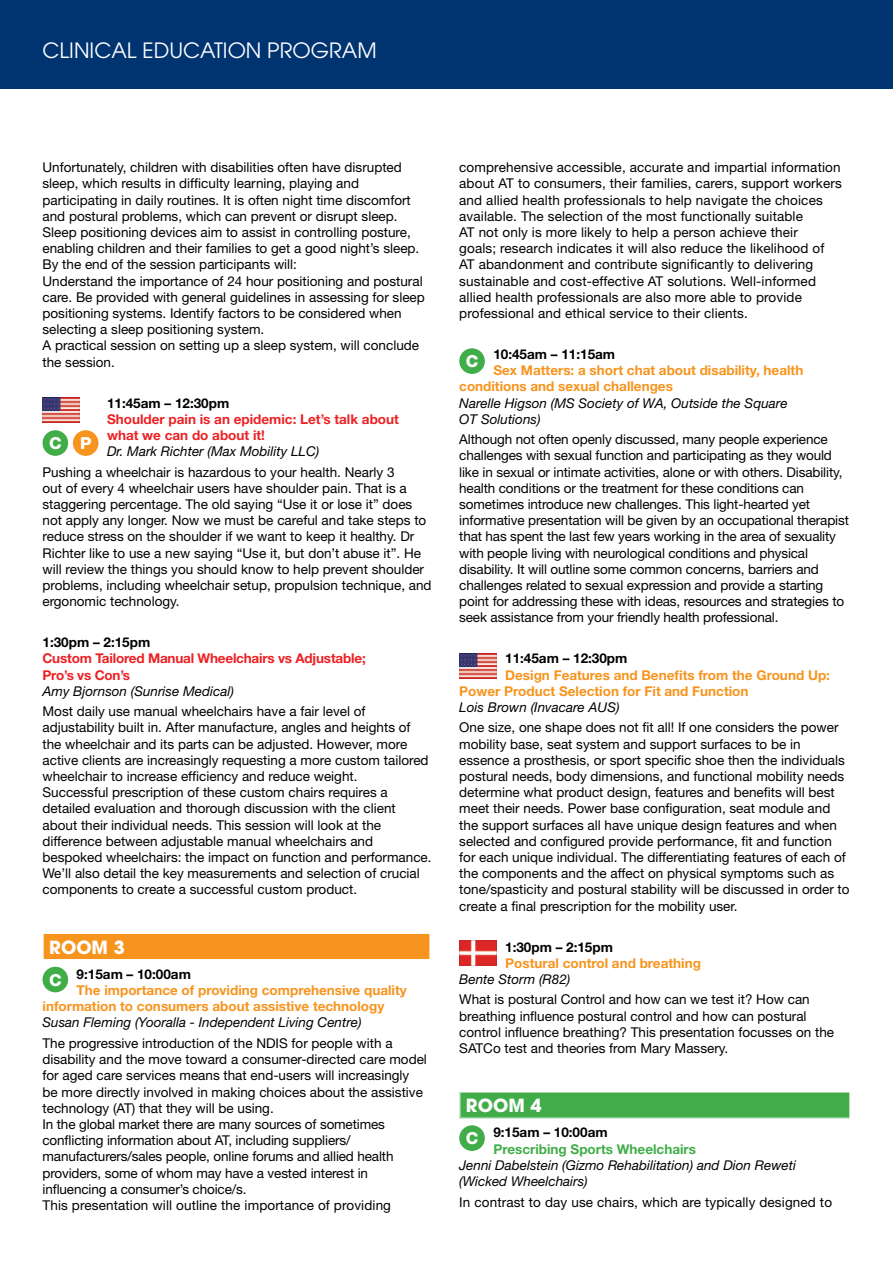
<style>
.page{position:relative;width:893px;height:1263px;background:#fff}
.page>*{position:absolute;margin:0;border:0;box-sizing:border-box;transform-origin:0 0}
.t1{font:21px "Avant Garde";color:#fff}
.t2{font:700 18px "Avant Garde";color:#fff}
.t3{font:800 16.65px "Helvetica Neue";color:#fff}
.t4{font:13.5px/16.2px "Helvetica Neue";color:#000}
.t5{font:700 13.5px/16.2px "Helvetica Neue";color:#f7941e}
.t6{font:italic 13.5px/16.2px "Helvetica Neue";color:#000}
.t7{font:700 13.5px/16.2px "Helvetica Neue";letter-spacing:-.015em;color:#ed2124}
.t8{font:700 13.5px "Helvetica Neue";color:#000}
.t9{font:700 13.5px/16.2px "Helvetica Neue";color:#41ad49}
.s1{font-weight:800;font-size:16.65px;color:#fff}
.s2{color:#000}
</style>
<div class="page">
<div style="left:0;top:0;width:893px;height:88px;background:#003471"></div>
<div style="left:43px;top:430px;width:25px;height:26px;background:#41ad49;border-radius:50%"></div>
<div style="left:73px;top:430px;width:26px;height:26px;background:#f7941e;border-radius:50%"></div>
<img style="left:43px;top:398px;width:37px;height:25px">
<div style="left:43px;top:933px;width:387px;height:26px;background:#f7941e"></div>
<hr style="left:43px;top:933px;width:388px;height:1px;background:#fff">
<svg style="left:43px;top:934px;width:1px;height:25px"></svg>
<hr style="left:429px;top:934px;width:2px;height:25px;background:#fff">
<div style="left:43px;top:967px;width:25px;height:25px;background:#41ad49;border-radius:50%"></div>
<div style="left:459px;top:348px;width:26px;height:26px;background:#41ad49;border-radius:50%"></div>
<img style="left:459px;top:653px;width:38px;height:25px">
<img style="left:459px;top:940px;width:38px;height:25px">
<div style="left:460px;top:1092px;width:390px;height:26px;background:#41ad49"></div>
<svg style="left:459px;top:1092px;width:1px;height:25px"></svg>
<svg style="left:849px;top:1092px;width:1px;height:25px"></svg>
<hr style="left:459px;top:1117px;width:391px;height:2px;background:#fff">
<div style="left:459px;top:1125px;width:26px;height:26px;background:#41ad49;border-radius:50%"></div>
<h1 class="t1" style="left:43px;top:38px;width:336px">CLINICAL EDUCATION PROGRAM</h1>
<p class="t4" style="left:43px;top:159px;width:384px">Unfortunately, children with disabilities often have disrupted sleep, which results in difficulty learning, playing and participating in daily routines. It is often night time discomfort and postural problems, which can prevent or disrupt sleep.<br>Sleep positioning devices aim to assist in controlling posture, enabling children and their families to get a good night’s sleep.<br>By the end of the session participants will:<br>Understand the importance of 24 hour positioning and postural care. Be provided with general guidelines in assessing for sleep positioning systems. Identify factors to be considered when selecting a sleep positioning system.<br>A practical session on setting up a sleep system, will conclude the session.</p>
<p class="t8" style="left:107px;top:394px;width:124px">11:45am – 12:30pm</p>
<p class="t7" style="left:107px;top:410px;width:293px">Shoulder pain is an epidemic: Let’s talk about what we can do about it!</p>
<p class="t6" style="left:107px;top:443px;width:214px">Dr. Mark Richter (Max Mobility LLC)</p>
<p class="t4" style="left:43px;top:463px;width:391px">Pushing a wheelchair is hazardous to your health. Nearly 3<br>out of every 4 wheelchair users have shoulder pain. That is a staggering percentage. The old saying “Use it or lose it” does not apply any longer. Now we must be careful and take steps to reduce stress on the shoulder if we want to keep it healthy. Dr Richter like to use a new saying “Use it, but don’t abuse it”. He will review the things you should know to help prevent shoulder problems, including wheelchair setup, propulsion technique, and ergonomic technology.</p>
<p class="t8" style="left:43px;top:634px;width:109px">1:30pm – 2:15pm</p>
<p class="t7" style="left:43px;top:650px;width:325px">Custom Tailored Manual Wheelchairs vs Adjustable;<br>Pro’s vs Con’s</p>
<p class="t6" style="left:43px;top:683px;width:193px">Amy Bjornson (Sunrise Medical)</p>
<p class="t4" style="left:43px;top:703px;width:391px">Most daily use manual wheelchairs have a fair level of adjustability built in. After manufacture, angles and heights of the wheelchair and its parts can be adjusted. However, more active clients are increasingly requesting a more custom tailored wheelchair to increase efficiency and reduce weight.<br>Successful prescription of these custom chairs requires a detailed evaluation and thorough discussion with the client about their individual needs. This session will look at the difference between adjustable manual wheelchairs and bespoked wheelchairs: the impact on function and performance.<br>We’ll also detail the key measurements and selection of crucial components to create a successful custom product.</p>
<p class="t3" style="left:49px;top:434px;width:44px">C P</p>
<h2 class="t2" style="left:49px;top:935px;width:77px">ROOM 3</h2>
<p class="t8" style="left:49px;top:966px;width:143px"><span class="s1">C</span> 9:15am – 10:00am</p>
<p class="t5" style="left:77px;top:982px;width:332px">The importance of providing comprehensive quality</p>
<p class="t5" style="left:43px;top:998px;width:343px">information to consumers about assistive technology</p>
<p class="t6" style="left:43px;top:1014px;width:321px">Susan Fleming (Yooralla - Independent Living Centre)</p>
<p class="t4" style="left:43px;top:1035px;width:386px">The progressive introduction of the NDIS for people with a disability and the move toward a consumer-directed care model for aged care services means that end-users will increasingly be more directly involved in making choices about the assistive technology (AT) that they will be using.<br>In the global market there are many sources of sometimes conflicting information about AT, including suppliers/ manufacturers/sales people, online forums and allied health providers, some of whom may have a vested interest in influencing a consumer’s choice/s.<br>This presentation will outline the importance of providing</p>
<p class="t4" style="left:459px;top:159px;width:384px">comprehensive accessible, accurate and impartial information about AT to consumers, their families, carers, support workers and allied health professionals to help navigate the choices available. The selection of the most functionally suitable<br>AT not only is more likely to help a person achieve their<br>goals; research indicates it will also reduce the likelihood of AT abandonment and contribute significantly to delivering sustainable and cost-effective AT solutions. Well-informed allied health professionals are also more able to provide professional and ethical service to their clients.</p>
<p class="t3" style="left:466px;top:352px;width:14px">C</p>
<p class="t8" style="left:493px;top:346px;width:123px">10:45am – 11:15am</p>
<p class="t5" style="left:459px;top:362px;width:346px;text-indent:34px">Sex Matters: a short chat about disability, health conditions and sexual challenges</p>
<p class="t6" style="left:459px;top:394px;width:330px">Narelle Higson (MS Society of WA, Outside the Square<br>OT Solutions)</p>
<p class="t4" style="left:459px;top:431px;width:391px">Although not often openly discussed, many people experience challenges with sexual function and participating as they would like in sexual or intimate activities, alone or with others. Disability, health conditions or the treatment for these conditions can sometimes introduce new challenges. This light-hearted yet informative presentation will be given by an occupational therapist that has spent the last few years working in the area of sexuality with people living with neurological conditions and physical disability. It will outline some common concerns, barriers and challenges related to sexual expression and provide a starting point for addressing these with ideas, resources and strategies to seek assistance from your friendly health professional.</p>
<p class="t8" style="left:505px;top:650px;width:124px">11:45am – 12:30pm</p>
<p class="t5" style="left:459px;top:666px;width:372px;text-indent:46px">Design Features and Benefits from the Ground Up:<br>Power Product Selection for Fit and Function</p>
<p class="t6" style="left:459px;top:699px;width:162px">Lois Brown (Invacare AUS)</p>
<p class="t4" style="left:459px;top:719px;width:392px">One size, one shape does not fit all! If one considers the power mobility base, seat system and support surfaces to be in essence a prosthesis, or sport specific shoe then the individuals postural needs, body dimensions, and functional mobility needs determine what product design, features and benefits will best meet their needs. Power base configuration, seat module and the support surfaces all have unique design features and when selected and configured provide performance, fit and function for each unique individual. The differentiating features of each of the components and the affect on physical symptoms such as tone/spasticity and postural stability will be discussed in order to create a final prescription for the mobility user.</p>
<p class="t8" style="left:505px;top:938px;width:109px">1:30pm – 2:15pm</p>
<p class="t5" style="left:505px;top:954px;width:197px">Postural control and breathing</p>
<p class="t6" style="left:459px;top:971px;width:113px">Bente Storm (R82)</p>
<p class="t4" style="left:459px;top:991px;width:376px">What is postural Control and how can we test it? How can breathing influence postural control and how can postural control influence breathing? This presentation focusses on the SATCo test and theories from Mary Massery.</p>
<h2 class="t2" style="left:466px;top:1094px;width:77px">ROOM 4</h2>
<p class="t9" style="left:493px;top:1124px;width:204px;text-indent:-28px"><span class="s1">C</span> <span class="s2">9:15am – 10:00am<br></span>Prescribing Sports Wheelchairs</p>
<p class="t6" style="left:459px;top:1157px;width:338px">Jenni Dabelstein (Gizmo Rehabilitation) and Dion Reweti (Wicked Wheelchairs)</p>
<p class="t4" style="left:459px;top:1193px;width:374px">In contrast to day use chairs, which are typically designed to</p>
</div>
